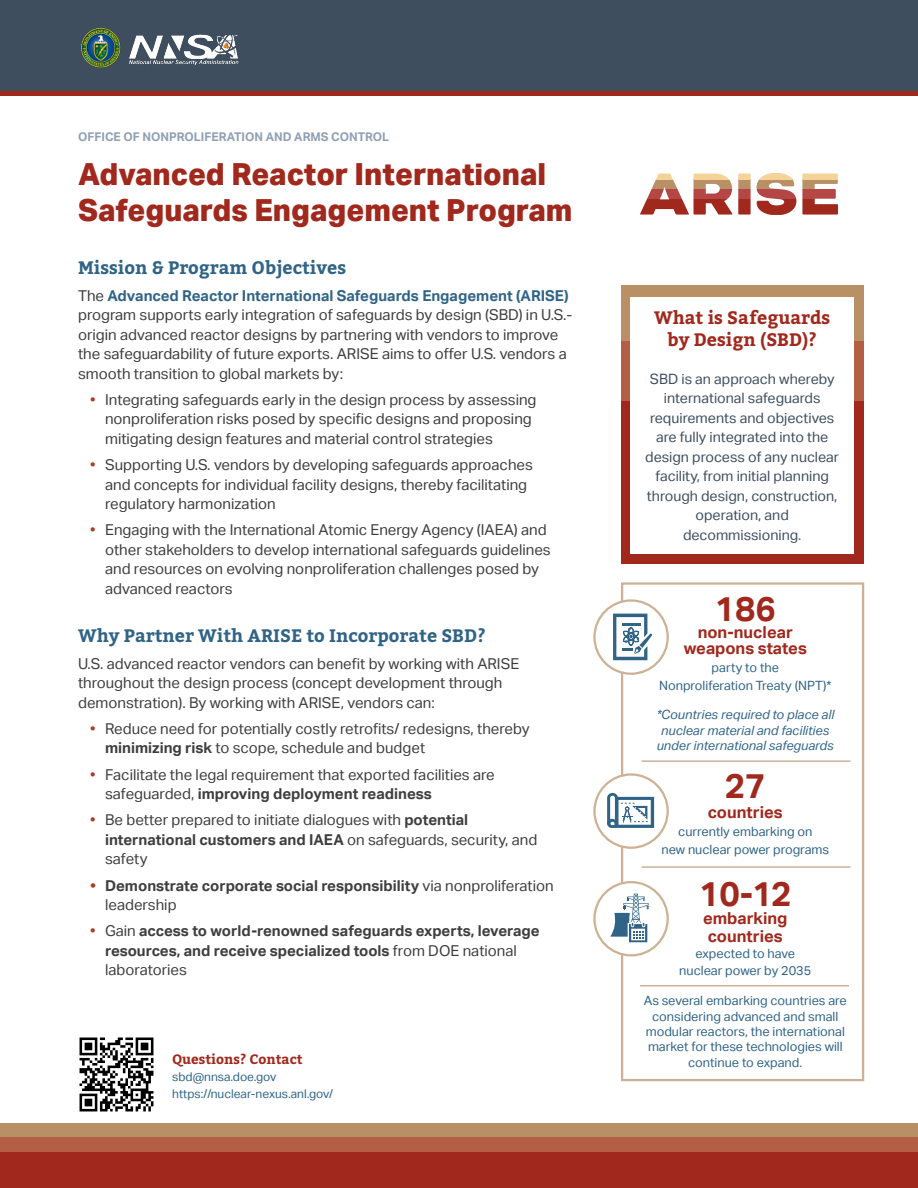
<style>
.page{position:relative;width:918px;height:1188px;background:#fff}
.page>*{position:absolute;margin:0;border:0;box-sizing:border-box;transform-origin:0 0}
.t1{font:700 34.5px "Aktiv Grotesk";color:#a1281c}
.t2{font:800 30.45px/35.8px "Aktiv Grotesk";color:#a1281c}
.heading{font:700 18px "Bitter";color:#306487}
.heading-2{font:700 18px/21.6px "Bitter";color:#a1281c;text-align:center}
.t3{font:700 16.5px/16.5px "Aktiv Grotesk";color:#a1281c;text-align:center}
.body{font:15px/19.5px "Aktiv Grotesk";color:#3e3e3f}
.t4{font:700 15px/19.5px "Aktiv Grotesk";color:#3e3e3f}
.text{font:14.25px/19.5px "Aktiv Grotesk";color:#3e4e5f;text-align:center}
.heading-3{font:700 13.5px "Bitter";color:#a1281c}
.t5{font:12.75px/15.3px "Aktiv Grotesk";color:#306487;text-align:center}
.t6{font:italic 12.75px/15.3px "Aktiv Grotesk";color:#306487;text-align:center}
.heading-4{font:12px "Aktiv Grotesk";color:#306487}
.t7{font:700 12px "Aktiv Grotesk";color:#8f9fb5}
.s1{font-weight:700;color:#306487}
.s2{color:#a83e27}
.s3{font-weight:700}
.s4{font-weight:400}
.s5{font-weight:400;color:#a83e27}
.s6{color:#4d5869}
</style>
<div class="page">
<div style="left:0;top:90px;width:918px;height:6px;background:#a1281c"></div>
<div style="left:0;top:1151px;width:918px;height:37px;background:#a1281c"></div>
<div style="left:0;top:1123px;width:918px;height:14px;background:#b99066"></div>
<div style="left:0;top:0;width:918px;height:90px;background:#3e4e5f"></div>
<div style="left:0;top:1137px;width:918px;height:14px;background:#b55e46"></div>
<img style="left:79px;top:1037px;width:75px;height:75px">
<div style="left:621px;top:401px;width:243px;height:163px;background:#a1281c"></div>
<div style="left:621px;top:285px;width:243px;height:56px;background:#b99066"></div>
<div style="left:621px;top:341px;width:243px;height:60px;background:#b55e46"></div>
<div style="left:631px;top:297px;width:223px;height:257px;background:#fff"></div>
<img style="left:81px;top:28px;width:158px;height:40px">
<div style="left:802px;top:189px;width:36px;height:10px;background:#b54646"></div>
<svg style="left:802px;top:180px;width:36px;height:9px"></svg>
<div style="left:802px;top:174px;width:36px;height:6px;background:#f4d398"></div>
<svg style="left:802px;top:199px;width:36px;height:16px"></svg>
<svg style="left:647px;top:189px;width:35px;height:10px"></svg>
<svg style="left:651px;top:180px;width:27px;height:9px"></svg>
<svg style="left:655px;top:174px;width:19px;height:6px"></svg>
<svg style="left:640px;top:199px;width:49px;height:16px"></svg>
<svg style="left:694px;top:189px;width:38px;height:10px"></svg>
<svg style="left:694px;top:180px;width:38px;height:9px"></svg>
<svg style="left:694px;top:174px;width:36px;height:6px"></svg>
<svg style="left:694px;top:199px;width:38px;height:16px"></svg>
<div style="left:738px;top:189px;width:13px;height:10px;background:#b54646"></div>
<div style="left:738px;top:179px;width:13px;height:10px;background:#b99066"></div>
<div style="left:738px;top:174px;width:13px;height:6px;background:#f4d398"></div>
<div style="left:738px;top:199px;width:13px;height:16px;background:#a1281c"></div>
<div style="left:757px;top:189px;width:39px;height:10px;background:#b54646"></div>
<svg style="left:757px;top:180px;width:38px;height:9px"></svg>
<svg style="left:759px;top:173px;width:34px;height:7px"></svg>
<svg style="left:757px;top:199px;width:39px;height:16px"></svg>
<hr style="left:640px;top:985px;width:209px;height:1px;background:#ceb194">
<hr style="left:642px;top:760px;width:209px;height:2px;background:#ceb194">
<hr style="left:642px;top:866px;width:209px;height:2px;background:#ceb194">
<div style="left:621px;top:582px;width:243px;height:499px;border:2px solid #ceb194"></div>
<div style="left:594px;top:601px;width:74px;height:73px;background:#fff;border-radius:50%"></div>
<svg style="left:613px;top:614px;width:39px;height:46px"></svg>
<div style="left:593px;top:599px;width:76px;height:76px;border:2px solid #ceb194;border-radius:50%"></div>
<div style="left:594px;top:775px;width:74px;height:73px;background:#fff;border-radius:50%"></div>
<svg style="left:607px;top:793px;width:47px;height:35px"></svg>
<div style="left:593px;top:773px;width:76px;height:76px;border:2px solid #ceb194;border-radius:50%"></div>
<div style="left:594px;top:882px;width:74px;height:73px;background:#fff;border-radius:50%"></div>
<svg style="left:610px;top:894px;width:39px;height:49px"></svg>
<div style="left:593px;top:881px;width:76px;height:75px;border:2px solid #ceb194;border-radius:50%"></div>
<p class="t7" style="left:78px;top:130px;width:313px">OFFICE OF NONPROLIFERATION AND ARMS CONTROL</p>
<p class="t2" style="left:78px;top:157px;width:496px">Advanced Reactor International<br>Safeguards Engagement Program</p>
<p class="heading" style="left:78px;top:256px;width:270px">Mission &amp; Program Objectives</p>
<p class="body" style="left:78px;top:286px;width:496px">The <span class="s1">Advanced Reactor International Safeguards Engagement (ARISE) </span>program supports early integration of safeguards by design (SBD) in U.S.- origin advanced reactor designs by partnering with vendors to improve the safeguardability of future exports. ARISE aims to offer U.S. vendors a smooth transition to global markets by:</p>
<p class="body" style="left:105px;top:390px;width:433px;text-indent:-15px"><span class="s2">•</span> Integrating safeguards early in the design process by assessing nonproliferation risks posed by specific designs and proposing mitigating design features and material control strategies</p>
<p class="body" style="left:105px;top:455px;width:429px;text-indent:-15px"><span class="s2">•</span> Supporting U.S. vendors by developing safeguards approaches and concepts for individual facility designs, thereby facilitating regulatory harmonization</p>
<p class="body" style="left:105px;top:520px;width:447px;text-indent:-15px"><span class="s2">•</span> Engaging with the International Atomic Energy Agency (IAEA) and other stakeholders to develop international safeguards guidelines and resources on evolving nonproliferation challenges posed by advanced reactors</p>
<p class="heading" style="left:78px;top:624px;width:409px">Why Partner With ARISE to Incorporate SBD?</p>
<p class="body" style="left:78px;top:654px;width:443px">U.S. advanced reactor vendors can benefit by working with ARISE throughout the design process (concept development through demonstration). By working with ARISE, vendors can:</p>
<p class="body" style="left:105px;top:719px;width:426px;text-indent:-15px"><span class="s2">•</span> Reduce need for potentially costly retrofits/ redesigns, thereby <span class="s3">minimizing risk</span> to scope, schedule and budget</p>
<p class="body" style="left:105px;top:765px;width:391px;text-indent:-15px"><span class="s2">•</span> Facilitate the legal requirement that exported facilities are safeguarded, <span class="s3">improving deployment readiness</span></p>
<p class="body" style="left:105px;top:810px;width:434px;text-indent:-15px"><span class="s2">•</span> Be better prepared to initiate dialogues with <span class="s3">potential international customers and IAEA</span> on safeguards, security, and safety</p>
<p class="t4" style="left:105px;top:876px;width:450px;text-indent:-15px"><span class="s2">•</span> Demonstrate corporate social responsibility <span class="s4">via nonproliferation leadership</span></p>
<p class="t4" style="left:105px;top:921px;width:436px;text-indent:-15px"><span class="s5">•</span> <span class="s4">Gain</span> access to world-renowned safeguards experts, leverage resources, and receive specialized tools <span class="s4">from DOE national laboratories</span></p>
<p class="heading-3" style="left:172px;top:1050px;width:132px">Questions? Contact</p>
<p class="heading-4" style="left:172px;top:1070px;width:106px">sbd@nnsa.doe.gov</p>
<p class="heading-4" style="left:172px;top:1087px;width:162px">https://nuclear-nexus.anl.gov/</p>
<p class="heading-2" style="left:654px;top:308px;width:178px">What is Safeguards by Design (SBD)?</p>
<p class="text" style="left:650px;top:369px;width:186px">SBD is an approach whereby international safeguards requirements and objectives</p>
<p class="text" style="left:645px;top:427px;width:195px">are fully integrated into the design process of any nuclear facility, from initial planning through design, construction,</p>
<p class="text" style="left:683px;top:505px;width:120px">operation, and decommissioning<span class="s6">.</span></p>
<p class="t1" style="left:715px;top:589px;width:63px">186</p>
<p class="t3" style="left:684px;top:624px;width:125px">non-nuclear weapons states</p>
<p class="t5" style="left:659px;top:659px;width:174px;line-height:18px">party to the<br>Nonproliferation Treaty (NPT)*</p>
<p class="t6" style="left:656px;top:707px;width:179px">*Countries required to place all nuclear material and facilities under international safeguards</p>
<p class="t1" style="left:725px;top:766px;width:42px">27</p>
<p class="t3" style="left:708px;top:804px;width:76px">countries</p>
<p class="t5" style="left:661px;top:822px;width:169px;line-height:18px">currently embarking on<br>new nuclear power programs</p>
<p class="t1" style="left:699px;top:873px;width:94px">10-12</p>
<p class="t3" style="left:703px;top:909px;width:86px;line-height:18px;text-align:left">embarking countries</p>
<p class="t5" style="left:679px;top:945px;width:134px;line-height:16.5px">expected to have nuclear power by 2035</p>
<p class="t5" style="left:644px;top:993px;width:205px">As several embarking countries are considering advanced and small modular reactors, the international market for these technologies will continue to expand.</p>
</div>
